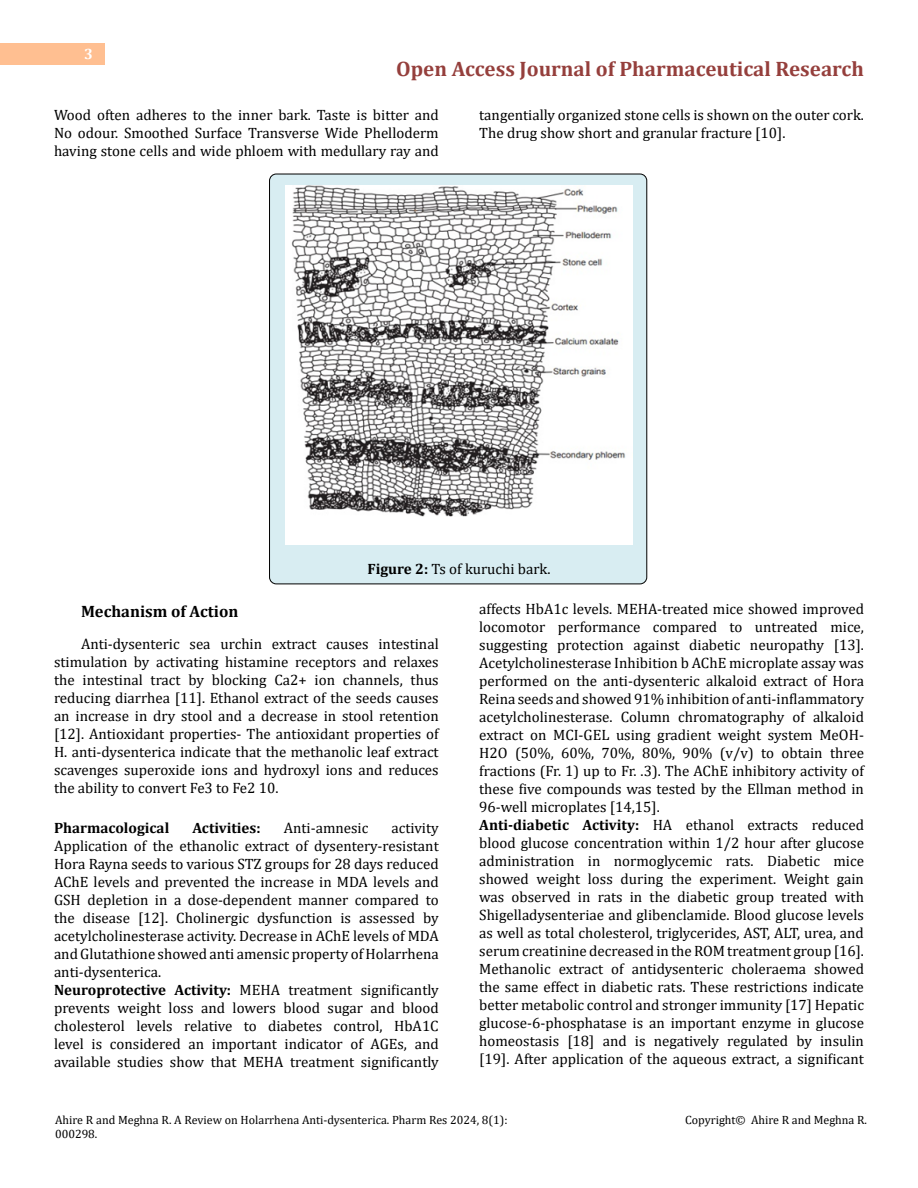
<style>
.page{position:relative;width:918px;height:1188px;background:#fff}
.page>*{position:absolute;margin:0;border:0;box-sizing:border-box;transform-origin:0 0}
.t1{font:700 21px "Cambria";color:#953f3c}
.t2{font:700 16.5px "Cambria";color:#000}
.t3{font:15px/18px "Cambria";color:#000}
.t4{font:700 15px "Cambria";color:#000}
.t5{font:700 15px "Cambria";color:#fff}
.t6{font:12px/14.4px "Cambria";color:#000}
.s1{font-weight:700}
</style>
<div class="page">
<div style="left:0;top:43px;width:105px;height:21px;background:#ffbf91"></div>
<div style="left:270px;top:174px;width:377px;height:410px;background:#d8edf2;border-radius:7px"></div>
<img style="left:285px;top:186px;width:348px;height:358px">
<p class="t5" style="left:84px;top:44px;width:10px">3</p>
<h1 class="t1" style="left:396px;top:54px;width:469px">Open Access Journal of Pharmaceutical Research</h1>
<p class="t3" style="left:54px;top:105px;width:386px;text-align:justify">Wood often adheres to the inner bark. Taste is bitter and No odour. Smoothed Surface Transverse Wide Phelloderm having stone cells and wide phloem with medullary ray and</p>
<p class="t3" style="left:479px;top:105px;width:386px">tangentially organized stone cells is shown on the outer cork.<br>The drug show short and granular fracture [10].</p>
<p class="t3" style="left:367px;top:559px;width:185px"><span class="s1">Figure 2:</span> Ts of kuruchi bark.</p>
<p class="t2" style="left:81px;top:600px;width:159px">Mechanism of Action</p>
<p class="t3" style="left:54px;top:634px;width:386px;text-align:justify;text-indent:27px">Anti-dysenteric sea urchin extract causes intestinal stimulation by activating histamine receptors and relaxes the intestinal tract by blocking Ca2+ ion channels, thus reducing diarrhea [11]. Ethanol extract of the seeds causes an increase in dry stool and a decrease in stool retention [12]. Antioxidant properties- The antioxidant properties of H. anti-dysenterica indicate that the methanolic leaf extract scavenges superoxide ions and hydroxyl ions and reduces the ability to convert Fe3 to Fe2 10.</p>
<p class="t4" style="left:54px;top:817px;width:117px">Pharmacological</p>
<p class="t4" style="left:192px;top:817px;width:70px">Activities:</p>
<p class="t3" style="left:284px;top:819px;width:86px">Anti-amnesic</p>
<p class="t3" style="left:54px;top:819px;width:386px;text-indent:338px">activity Application of the ethanolic extract of dysentery-resistant Hora Rayna seeds to various STZ groups for 28 days reduced AChE levels and prevented the increase in MDA levels and GSH depletion in a dose-dependent manner compared to the disease [12]. Cholinergic dysfunction is assessed by acetylcholinesterase activity. Decrease in AChE levels of MDA and Glutathione showed anti amensic property of Holarrhena anti-dysenterica.<br><span class="s1">Neuroprotective Activity:</span> MEHA treatment significantly prevents weight loss and lowers blood sugar and blood cholesterol levels relative to diabetes control, HbA1C level is considered an important indicator of AGEs, and available studies show that MEHA treatment significantly</p>
<p class="t3" style="left:479px;top:600px;width:386px">affects HbA1c levels. MEHA-treated mice showed improved locomotor performance compared to untreated mice, suggesting protection against diabetic neuropathy [13].<br>Acetylcholinesterase Inhibition b AChE microplate assay was performed on the anti-dysenteric alkaloid extract of Hora Reina seeds and showed 91% inhibition of anti-inflammatory acetylcholinesterase. Column chromatography of alkaloid extract on MCI-GEL using gradient weight system MeOH-H2O (50%, 60%, 70%, 80%, 90% (v/v) to obtain three fractions (Fr. 1) up to Fr. .3). The AChE inhibitory activity of these five compounds was tested by the Ellman method in 96-well microplates [14,15].<br><span class="s1">Anti-diabetic Activity:</span> HA ethanol extracts reduced blood glucose concentration within 1/2 hour after glucose administration in normoglycemic rats. Diabetic mice showed weight loss during the experiment. Weight gain was observed in rats in the diabetic group treated with Shigelladysenteriae and glibenclamide. Blood glucose levels as well as total cholesterol, triglycerides, AST, ALT, urea, and serum creatinine decreased in the ROM treatment group [16].<br>Methanolic extract of antidysenteric choleraema showed the same effect in diabetic rats. These restrictions indicate better metabolic control and stronger immunity [17] Hepatic glucose-6-phosphatase is an important enzyme in glucose homeostasis [18] and is negatively regulated by insulin [19]. After application of the aqueous extract, a significant</p>
<p class="t6" style="left:55px;top:1112px;width:454px">Ahire R and Meghna R. A Review on Holarrhena Anti-dysenterica. Pharm Res 2024, 8(1):<br>000298.</p>
<p class="t6" style="left:685px;top:1112px;width:183px">Copyright© Ahire R and Meghna R.</p>
</div>
